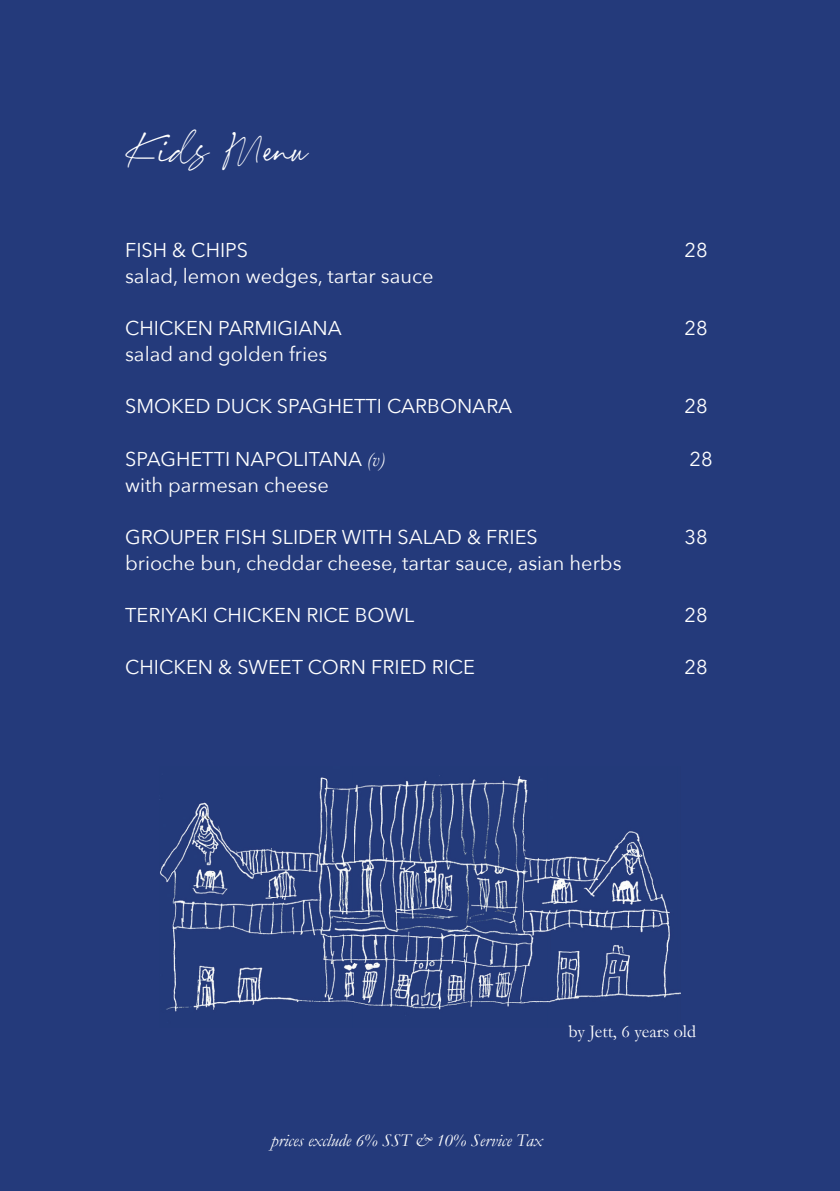
<style>
.page{position:relative;width:840px;height:1191px;background:#fff}
.page>*{position:absolute;margin:0;border:0;box-sizing:border-box;transform-origin:0 0}
.t1{font:40px "Annette Bradford DEMO";color:#fff}
.t2{font:20px "Avenir Next";color:#fff}
.t3{font:italic 18px "Garamond";color:#fff}
.t4{font:18px "Garamond";color:#fff}
.s1{font-family:"Baskerville";font-style:italic}
</style>
<div class="page">
<div style="left:0;top:0;width:839px;height:1191px;background:#243a7b"></div>
<img style="left:160px;top:775px;width:520px;height:237px">
<h1 class="t1" style="left:125px;top:127px;width:184px">Kids Menu</h1>
<p class="t2" style="left:125px;top:233px;width:124px">FISH &amp; CHIPS</p>
<p class="t2" style="left:684px;top:233px;width:25px">28</p>
<p class="t2" style="left:125px;top:259px;width:310px">salad, lemon wedges, tartar sauce</p>
<p class="t2" style="left:125px;top:311px;width:218px">CHICKEN PARMIGIANA</p>
<p class="t2" style="left:684px;top:311px;width:25px">28</p>
<p class="t2" style="left:125px;top:337px;width:204px">salad and golden fries</p>
<p class="t2" style="left:125px;top:389px;width:388px">SMOKED DUCK SPAGHETTI CARBONARA</p>
<p class="t2" style="left:684px;top:389px;width:25px">28</p>
<p class="t2" style="left:125px;top:441px;width:262px">SPAGHETTI NAPOLITANA <span class="s1">(v)</span></p>
<p class="t2" style="left:689px;top:441px;width:25px">28</p>
<p class="t2" style="left:125px;top:467px;width:205px">with parmesan cheese</p>
<p class="t2" style="left:125px;top:519px;width:414px">GROUPER FISH SLIDER WITH SALAD &amp; FRIES</p>
<p class="t2" style="left:684px;top:519px;width:25px">38</p>
<p class="t2" style="left:125px;top:545px;width:497px">brioche bun, cheddar cheese, tartar sauce, asian herbs</p>
<p class="t2" style="left:125px;top:597px;width:290px">TERIYAKI CHICKEN RICE BOWL</p>
<p class="t2" style="left:684px;top:597px;width:25px">28</p>
<p class="t2" style="left:125px;top:649px;width:351px">CHICKEN &amp; SWEET CORN FRIED RICE</p>
<p class="t2" style="left:684px;top:649px;width:25px">28</p>
<p class="t4" style="left:568px;top:1020px;width:129px">by Jett, 6 years old</p>
<p class="t3" style="left:271px;top:1129px;width:272px">prices exclude 6% SST &amp; 10% Service Tax</p>
</div>
